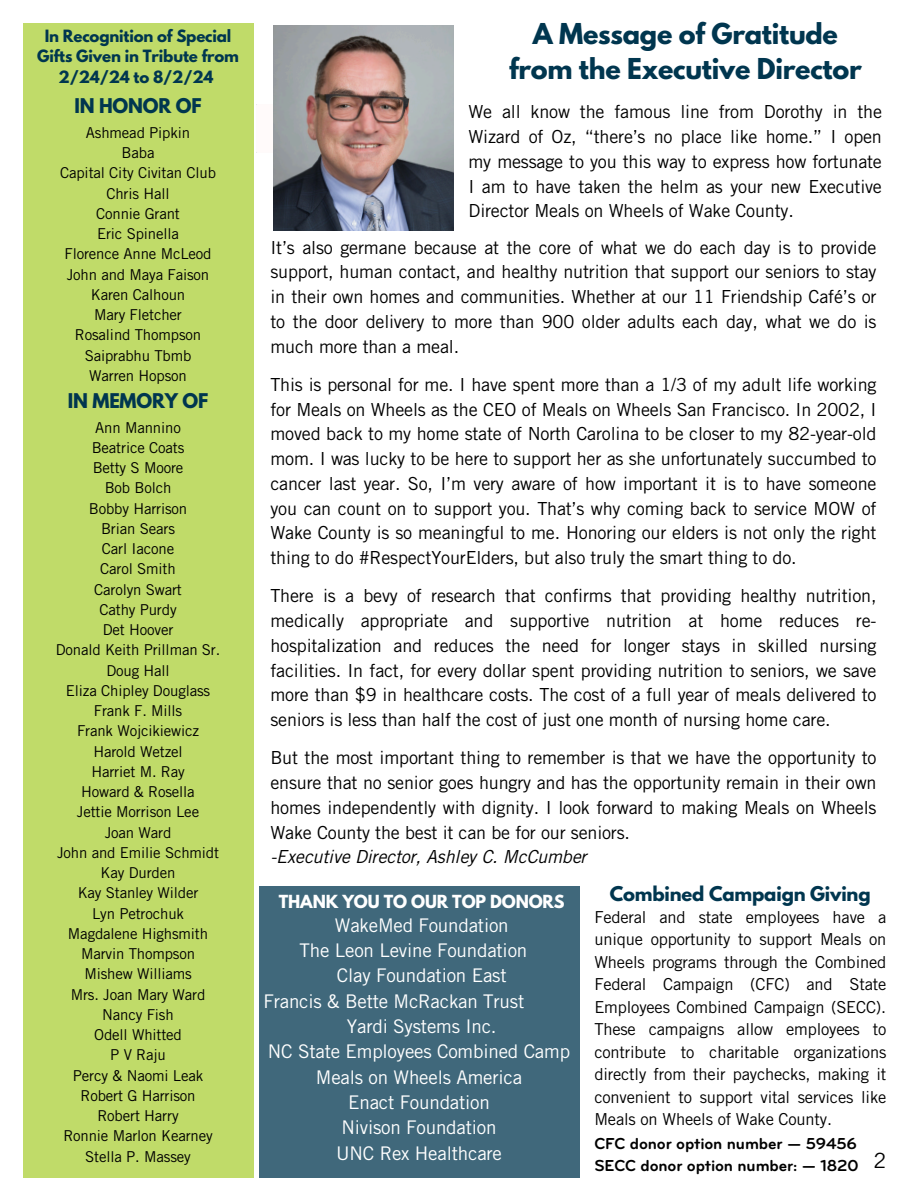
<style>
.page{position:relative;width:918px;height:1188px;background:#fff}
.page>*{position:absolute;margin:0;border:0;box-sizing:border-box;transform-origin:0 0}
.t1{font:700 25.5px/34.8px "League Spartan";letter-spacing:-.01em;color:#00364f;text-align:center}
.t2{font:21px "Trade Gothic LT Std";color:#000}
.t3{font:18.75px "Trade Gothic LT Std";letter-spacing:-.01em;color:#fff}
.t4{font:18px/24.8px "Trade Gothic LT Std";letter-spacing:-.01em;color:#000;text-align:justify}
.t5{font:700 18px "League Spartan";letter-spacing:-.01em;color:#00364f}
.t6{font:16.5px/22.5px "Trade Gothic LT Std";letter-spacing:-.01em;color:#000;text-align:justify}
.t7{font:700 16.5px "Bryant";letter-spacing:-.01em;color:#000}
.t8{font:700 16.05px "League Spartan";letter-spacing:-.01em;color:#fff}
.t9{font:15px "Trade Gothic LT Std";letter-spacing:-.01em;color:#000}
.t10{font:700 15px/20.2px "League Spartan";letter-spacing:-.01em;color:#00364f;text-align:center}
.s1{font-style:italic}
</style>
<div class="page">
<div style="left:23px;top:23px;width:230px;height:1154px;background:#c0db69"></div>
<img style="left:273px;top:25px;width:181px;height:206px">
<div style="left:259px;top:886px;width:321px;height:291px;background:#40687b"></div>
<h1 class="t10" style="left:37px;top:28px;width:203px">In Recognition of Special<br>Gifts Given in Tribute from<br>2/24/24 to 8/2/24</h1>
<p class="t5" style="left:74px;top:97px;width:129px">IN HONOR OF</p>
<p class="t9" style="left:86px;top:127px;width:106px">Ashmead Pipkin</p>
<p class="t9" style="left:122px;top:147px;width:34px">Baba</p>
<p class="t9" style="left:60px;top:168px;width:157px">Capital City Civitan Club</p>
<p class="t9" style="left:106px;top:188px;width:65px">Chris Hall</p>
<p class="t9" style="left:96px;top:208px;width:85px">Connie Grant</p>
<p class="t9" style="left:97px;top:228px;width:83px">Eric Spinella</p>
<p class="t9" style="left:65px;top:249px;width:149px">Florence Anne McLeod</p>
<p class="t9" style="left:67px;top:269px;width:144px">John and Maya Faison</p>
<h4 class="t9" style="left:91px;top:289px;width:96px">Karen Calhoun</h4>
<h4 class="t9" style="left:94px;top:309px;width:89px">Mary Fletcher</h4>
<h4 class="t9" style="left:75px;top:330px;width:128px">Rosalind Thompson</h4>
<h4 class="t9" style="left:85px;top:350px;width:108px">Saiprabhu Tbmb</h4>
<h2 class="t9" style="left:89px;top:370px;width:99px">Warren Hopson</h2>
<p class="t9" style="left:95px;top:422px;width:87px">Ann Mannino</p>
<p class="t9" style="left:92px;top:442px;width:94px">Beatrice Coats</p>
<p class="t9" style="left:93px;top:462px;width:92px">Betty S Moore</p>
<p class="t9" style="left:105px;top:483px;width:68px">Bob Bolch</p>
<p class="t9" style="left:89px;top:503px;width:100px">Bobby Harrison</p>
<p class="t9" style="left:101px;top:523px;width:75px">Brian Sears</p>
<p class="t9" style="left:102px;top:543px;width:74px">Carl Iacone</p>
<p class="t9" style="left:100px;top:564px;width:77px">Carol Smith</p>
<p class="t9" style="left:94px;top:584px;width:89px">Carolyn Swart</p>
<p class="t9" style="left:99px;top:604px;width:79px">Cathy Purdy</p>
<p class="t9" style="left:103px;top:624px;width:72px">Det Hoover</p>
<p class="t9" style="left:56px;top:645px;width:166px">Donald Keith Prillman Sr.</p>
<p class="t9" style="left:106px;top:665px;width:65px">Doug Hall</p>
<p class="t9" style="left:66px;top:685px;width:146px">Eliza Chipley Douglass</p>
<p class="t9" style="left:94px;top:705px;width:90px">Frank F. Mills</p>
<p class="t9" style="left:77px;top:726px;width:123px">Frank Wojcikiewicz</p>
<p class="t9" style="left:93px;top:746px;width:91px">Harold Wetzel</p>
<p class="t9" style="left:91px;top:766px;width:95px">Harriet M. Ray</p>
<p class="t9" style="left:81px;top:786px;width:115px">Howard &amp; Rosella</p>
<p class="t9" style="left:77px;top:807px;width:124px">Jettie Morrison Lee</p>
<p class="t9" style="left:105px;top:827px;width:68px">Joan Ward</p>
<p class="t9" style="left:57px;top:847px;width:164px">John and Emilie Schmidt</p>
<p class="t9" style="left:101px;top:867px;width:76px">Kay Durden</p>
<p class="t9" style="left:78px;top:888px;width:122px">Kay Stanley Wilder</p>
<p class="t9" style="left:92px;top:908px;width:93px">Lyn Petrochuk</p>
<p class="t9" style="left:68px;top:928px;width:142px">Magdalene Highsmith</p>
<p class="t9" style="left:81px;top:948px;width:116px">Marvin Thompson</p>
<p class="t9" style="left:84px;top:969px;width:109px">Mishew Williams</p>
<p class="t9" style="left:71px;top:989px;width:136px">Mrs. Joan Mary Ward</p>
<p class="t9" style="left:102px;top:1009px;width:73px">Nancy Fish</p>
<p class="t9" style="left:94px;top:1029px;width:89px">Odell Whitted</p>
<p class="t9" style="left:110px;top:1050px;width:57px">P V Raju</p>
<p class="t9" style="left:73px;top:1070px;width:132px">Percy &amp; Naomi Leak</p>
<p class="t9" style="left:81px;top:1090px;width:117px">Robert G Harrison</p>
<p class="t9" style="left:97px;top:1110px;width:83px">Robert Harry</p>
<p class="t9" style="left:63px;top:1131px;width:151px">Ronnie Marlon Kearney</p>
<p class="t9" style="left:85px;top:1151px;width:107px">Stella P. Massey</p>
<p class="t5" style="left:68px;top:392px;width:142px">IN MEMORY OF</p>
<p class="t1" style="left:509px;top:20px;width:354px">A Message of Gratitude from the Executive Director</p>
<h3 class="t4" style="left:469px;top:102px;width:415px">We all know the famous line from Dorothy in the Wizard of Oz, “there’s no place like home.” I open my message to you this way to express how fortunate I am to have taken the helm as your new Executive Director Meals on Wheels of Wake County.</h3>
<h4 class="t4" style="left:271px;top:237px;width:608px">It’s also germane because at the core of what we do each day is to provide support, human contact, and healthy nutrition that support our seniors to stay in their own homes and communities. Whether at our 11 Friendship Café’s or to the door delivery to more than 900 older adults each day, what we do is much more than a meal.</h4>
<p class="t4" style="left:271px;top:375px;width:608px">This is personal for me. I have spent more than a 1/3 of my adult life working for Meals on Wheels as the CEO of Meals on Wheels San Francisco. In 2002, I moved back to my home state of North Carolina to be closer to my 82-year-old mom. I was lucky to be here to support her as she unfortunately succumbed to cancer last year. So, I’m very aware of how important it is to have someone you can count on to support you. That’s why coming back to service MOW of Wake County is so meaningful to me. Honoring our elders is not only the right thing to do #RespectYourElders, but also truly the smart thing to do.</p>
<p class="t4" style="left:271px;top:586px;width:608px">There is a bevy of research that confirms that providing healthy nutrition, medically appropriate and supportive nutrition at home reduces re&shy;hospitalization and reduces the need for longer stays in skilled nursing facilities. In fact, for every dollar spent providing nutrition to seniors, we save more than $9 in healthcare costs. The cost of a full year of meals delivered to seniors is less than half the cost of just one month of nursing home care.</p>
<p class="t4" style="left:271px;top:748px;width:608px;text-align:left">But the most important thing to remember is that we have the opportunity to ensure that no senior goes hungry and has the opportunity remain in their own homes independently with dignity. I look forward to making Meals on Wheels Wake County the best it can be for our seniors.<br><span class="s1">-Executive Director, Ashley C. McCumber</span></p>
<h4 class="t8" style="left:279px;top:893px;width:287px">THANK YOU TO OUR TOP DONORS</h4>
<h4 class="t3" style="left:335px;top:918px;width:175px">WakeMed Foundation</h4>
<h4 class="t3" style="left:300px;top:944px;width:229px">The Leon Levine Foundation</h4>
<h4 class="t3" style="left:337px;top:969px;width:171px">Clay Foundation East</h4>
<h4 class="t3" style="left:263px;top:994px;width:262px">Francis &amp; Bette McRackan Trust</h4>
<h4 class="t3" style="left:347px;top:1020px;width:151px">Yardi Systems Inc.</h4>
<h4 class="t3" style="left:268px;top:1045px;width:304px">NC State Employees Combined Camp</h4>
<h4 class="t3" style="left:316px;top:1070px;width:208px">Meals on Wheels America</h4>
<h4 class="t3" style="left:348px;top:1095px;width:143px">Enact Foundation</h4>
<h4 class="t3" style="left:342px;top:1121px;width:157px">Nivison Foundation</h4>
<h4 class="t3" style="left:336px;top:1146px;width:167px">UNC Rex Healthcare</h4>
<p class="t5" style="left:610px;top:885px;width:262px">Combined Campaign Giving</p>
<p class="t6" style="left:594px;top:908px;width:293px">Federal and state employees have a unique opportunity to support Meals on Wheels programs through the Combined Federal Campaign (CFC) and State Employees Combined Campaign (SECC).<br>These campaigns allow employees to contribute to charitable organizations directly from their paychecks, making it convenient to support vital services like Meals on Wheels of Wake County.</p>
<p class="t7" style="left:594px;top:1136px;width:264px">CFC donor option number — 59456</p>
<p class="t7" style="left:594px;top:1159px;width:266px">SECC donor option number: — 1820</p>
<p class="t2" style="left:873px;top:1153px;width:14px">2</p>
</div>
